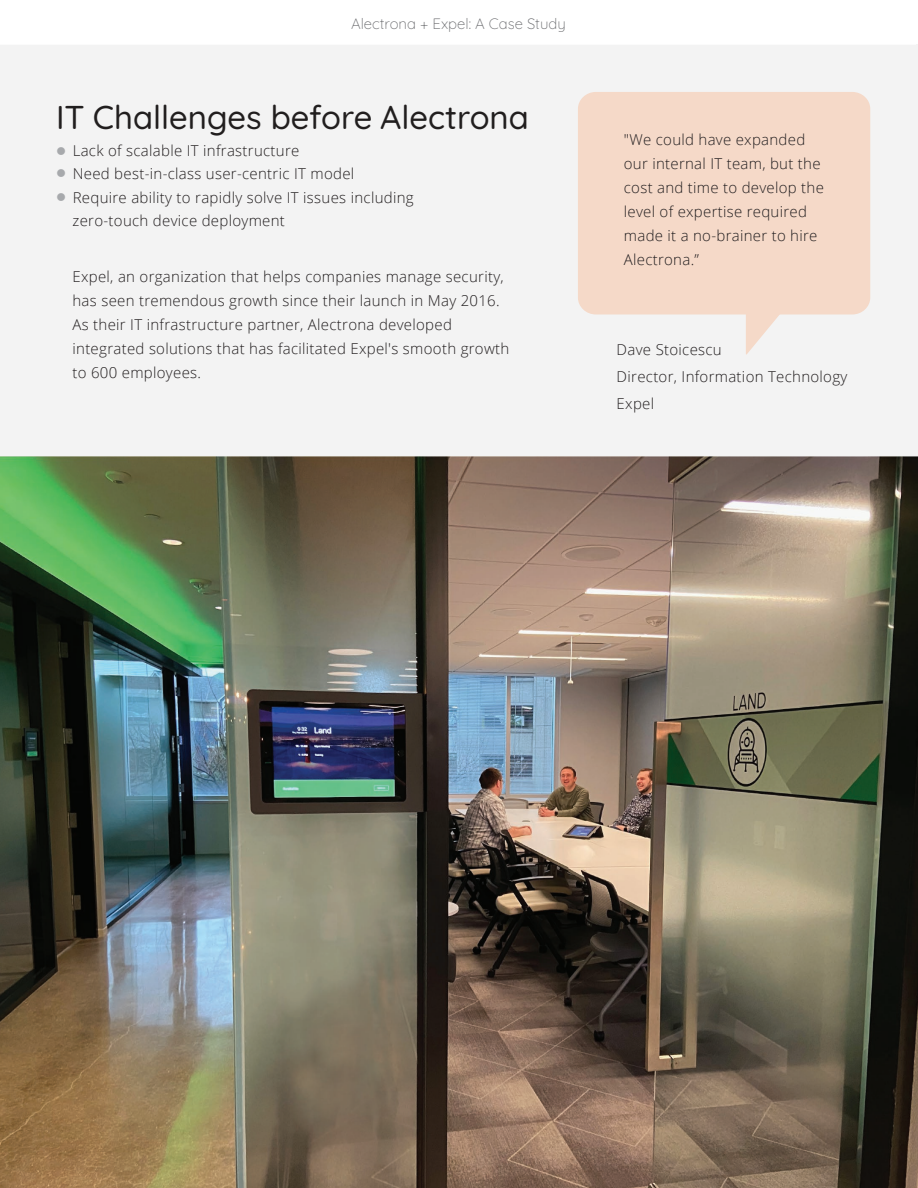
<style>
.page{position:relative;width:918px;height:1188px;background:#fff}
.page>*{position:absolute;margin:0;border:0;box-sizing:border-box;transform-origin:0 0}
.t1{font:500 33px "Quicksand";color:#211e1e}
.t2{font:300 15px/24px "Open Sans";letter-spacing:.02em;color:#231f20}
.t3{font:300 15px "Quicksand";color:#6c6d70}
.t4{font:13.5px/23px "Wingdings";color:#a7a9ac;text-align:justify}
</style>
<div class="page">
<div style="left:0;top:44px;width:918px;height:422px;background:#f3f3f3"></div>
<div style="left:578px;top:92px;width:292px;height:222px;background:#f5d9c8;border-radius:17px"></div>
<svg style="left:721px;top:314px;width:95px;height:41px"></svg>
<hr style="left:0;top:43px;width:916px;height:2px;background:#fff">
<img style="left:0;top:457px;width:918px;height:731px">
<p class="t3" style="left:351px;top:12px;width:216px">Alectrona + Expel: A Case Study</p>
<h1 class="t1" style="left:56px;top:92px;width:474px">IT Challenges before Alectrona</h1>
<p class="t4" style="left:56px;top:140px;width:12px">● ● ●</p>
<p class="t2" style="left:73px;top:138px;width:343px;line-height:23.4px">Lack of scalable IT infrastructure<br>Need best-in-class user-centric IT model<br>Require ability to rapidly solve IT issues including zero-touch device deployment</p>
<p class="t2" style="left:72px;top:264px;width:438px">Expel, an organization that helps companies manage security, has seen tremendous growth since their launch in May 2016.<br>As their IT infrastructure partner, Alectrona developed integrated solutions that has facilitated Expel's smooth growth to 600 employees.</p>
<p class="t2" style="left:624px;top:127px;width:202px">"We could have expanded our internal IT team, but the cost and time to develop the level of expertise required made it a no-brainer to hire<br>Alectrona.”</p>
<p class="t2" style="left:617px;top:335px;width:232px;line-height:27px">Dave Stoicescu<br>Director, Information Technology<br>Expel</p>
</div>
